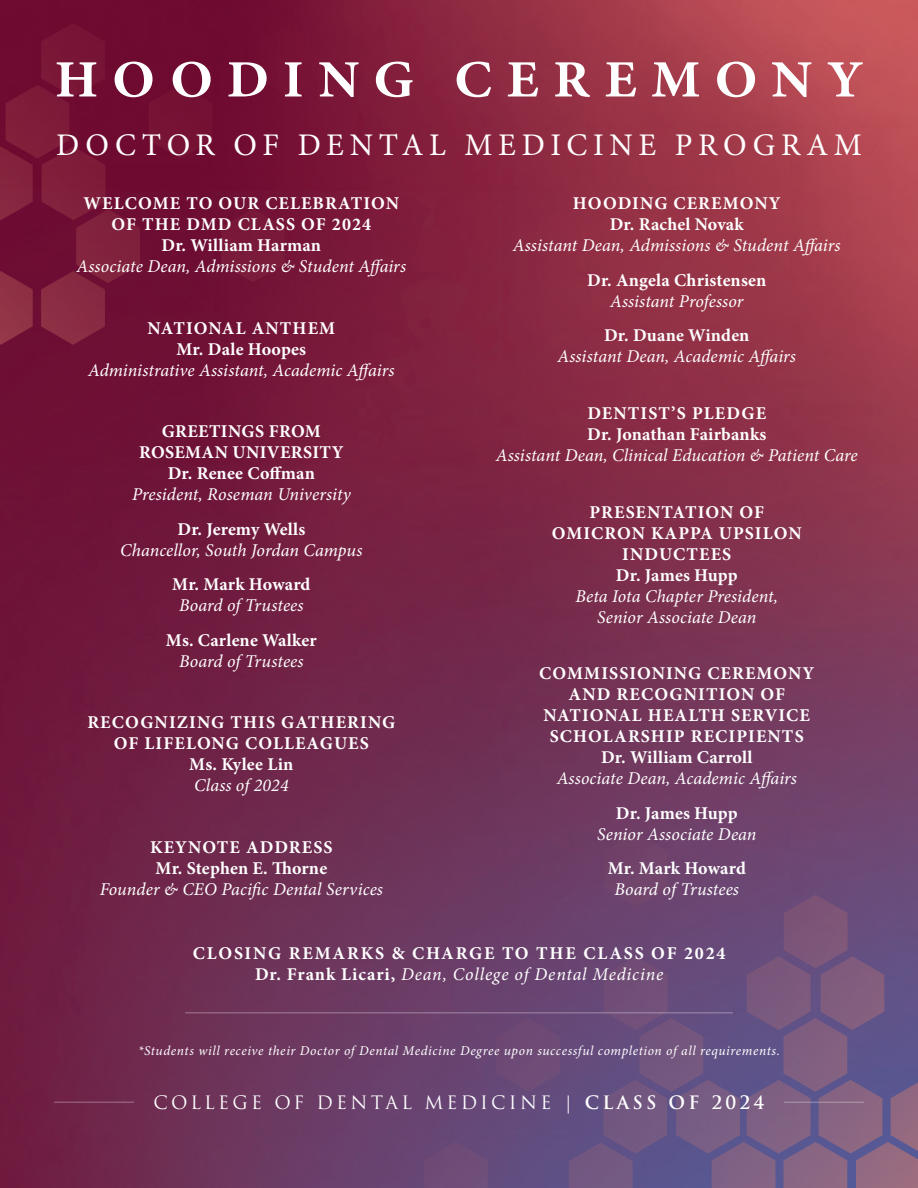
<style>
.page{position:relative;width:918px;height:1188px;background:#fff}
.page>*{position:absolute;margin:0;border:0;box-sizing:border-box;transform-origin:0 0}
.t1{font:700 52.5px "Minion Pro";letter-spacing:.26em;color:#fff;scale:1.06 1}
.t2{font:31.5px "Minion Pro";letter-spacing:.18em;color:#fff}
.t3{font:700 18px/21px "Minion Pro";letter-spacing:.05em;color:#fff;text-align:center}
.t4{font:italic 18px/21px "Minion Pro";color:#fff;text-align:center}
.t5{font:700 18px/21px "Minion Pro";letter-spacing:.1em;color:#fff;text-align:center}
.t6{font:700 18px/21px "Minion Pro";letter-spacing:.02em;color:#fff;text-align:center}
.t7{font:700 18px/21px "Minion Pro";letter-spacing:.01em;color:#fff;text-align:center}
.t8{font:18px "Trajan Pro";letter-spacing:.18em;color:#fff}
.t9{font:italic 13.5px "Minion Pro";letter-spacing:.045em;color:#fff}
.s1{font-weight:400;font-style:italic}
.s2{font-weight:700;font-style:normal}
.s3{font-weight:700}
</style>
<div class="page">
<img style="left:0;top:0;width:918px;height:1188px">
<svg style="left:0;top:0;width:321px;height:345px;background:#741135"></svg>
<svg style="left:388px;top:833px;width:530px;height:355px;background:#6c4c77"></svg>
<hr style="left:185px;top:1012px;width:548px;height:2px;background:#fff">
<hr style="left:784px;top:1102px;width:80px;height:1px;background:#fff">
<hr style="left:54px;top:1102px;width:80px;height:1px;background:#fff">
<p class="t1" style="left:55px;top:43px;width:764px">HOODING CEREMONY</p>
<p class="t2" style="left:56px;top:124px;width:807px">DOCTOR OF DENTAL MEDICINE PROGRAM</p>
<p class="t3" style="left:77px;top:193px;width:331px">WELCOME TO OUR CELEBRATION<br>OF THE DMD CLASS OF 2024<br>Dr. William Harman<br><span class="s1">Associate Dean, Admissions &amp; Student Affairs</span></p>
<p class="t3" style="left:147px;top:317px;width:189px">NATIONAL ANTHEM</p>
<p class="t4" style="left:88px;top:338px;width:308px"><span class="s2">Mr. Dale Hoopes<br></span>Administrative Assistant, Academic Affairs</p>
<p class="t6" style="left:132px;top:421px;width:220px">GREETINGS FROM<br>ROSEMAN UNIVERSITY<br>Dr. Renee Coffman<br><span class="s1">President, Roseman University</span></p>
<p class="t4" style="left:120px;top:518px;width:244px"><span class="s2">Dr. Jeremy Wells<br></span>Chancellor, South Jordan Campus</p>
<p class="t4" style="left:172px;top:574px;width:140px"><span class="s2">Mr. Mark Howard<br></span>Board of Trustees</p>
<p class="t7" style="left:166px;top:629px;width:153px">Ms. Carlene Walker<br><span class="s1">Board of Trustees</span></p>
<p class="t3" style="left:87px;top:712px;width:309px">RECOGNIZING THIS GATHERING<br>OF LIFELONG COLLEAGUES<br>Ms. Kylee Lin<br><span class="s1">Class of 2024</span></p>
<p class="t3" style="left:100px;top:836px;width:285px">KEYNOTE ADDRESS<br>Mr. Stephen E. Thorne<br><span class="s1">Founder &amp; CEO Pacific Dental Services</span></p>
<p class="t4" style="left:513px;top:193px;width:329px"><span class="s2">HOODING CEREMONY<br>Dr. Rachel Novak<br></span>Assistant Dean, Admissions &amp; Student Affairs</p>
<p class="t7" style="left:587px;top:269px;width:181px">Dr. Angela Christensen<br><span class="s1">Assistant Professor</span></p>
<p class="t4" style="left:558px;top:325px;width:240px"><span class="s2">Dr. Duane Winden<br></span>Assistant Dean, Academic Affairs</p>
<p class="t4" style="left:496px;top:403px;width:364px"><span class="s2">DENTIST’S PLEDGE<br>Dr. Jonathan Fairbanks<br></span>Assistant Dean, Clinical Education &amp; Patient Care</p>
<p class="t3" style="left:552px;top:501px;width:251px">PRESENTATION OF<br>OMICRON KAPPA UPSILON<br>INDUCTEES<br>Dr. James Hupp<br><span class="s1">Beta Iota Chapter President,<br>Senior Associate Dean</span></p>
<p class="t3" style="left:539px;top:663px;width:277px">COMMISSIONING CEREMONY<br>AND RECOGNITION OF<br>NATIONAL HEALTH SERVICE<br>SCHOLARSHIP RECIPIENTS<br>Dr. William Carroll<br><span class="s1">Associate Dean, Academic Affairs</span></p>
<p class="t4" style="left:597px;top:803px;width:161px"><span class="s2">Dr. James Hupp<br></span>Senior Associate Dean</p>
<p class="t4" style="left:608px;top:858px;width:140px"><span class="s2">Mr. Mark Howard<br></span>Board of Trustees</p>
<p class="t5" style="left:193px;top:943px;width:534px">CLOSING REMARKS &amp; CHARGE TO THE CLASS OF 2024<br>Dr. Frank Licari, <span class="s1">Dean, College of Dental Medicine</span></p>
<p class="t9" style="left:138px;top:1042px;width:643px">*Students will receive their Doctor of Dental Medicine Degree upon successful completion of all requirements.</p>
<p class="t8" style="left:154px;top:1091px;width:612px">COLLEGE OF DENTAL MEDICINE | <span class="s3">CLASS OF 2024</span></p>
</div>
